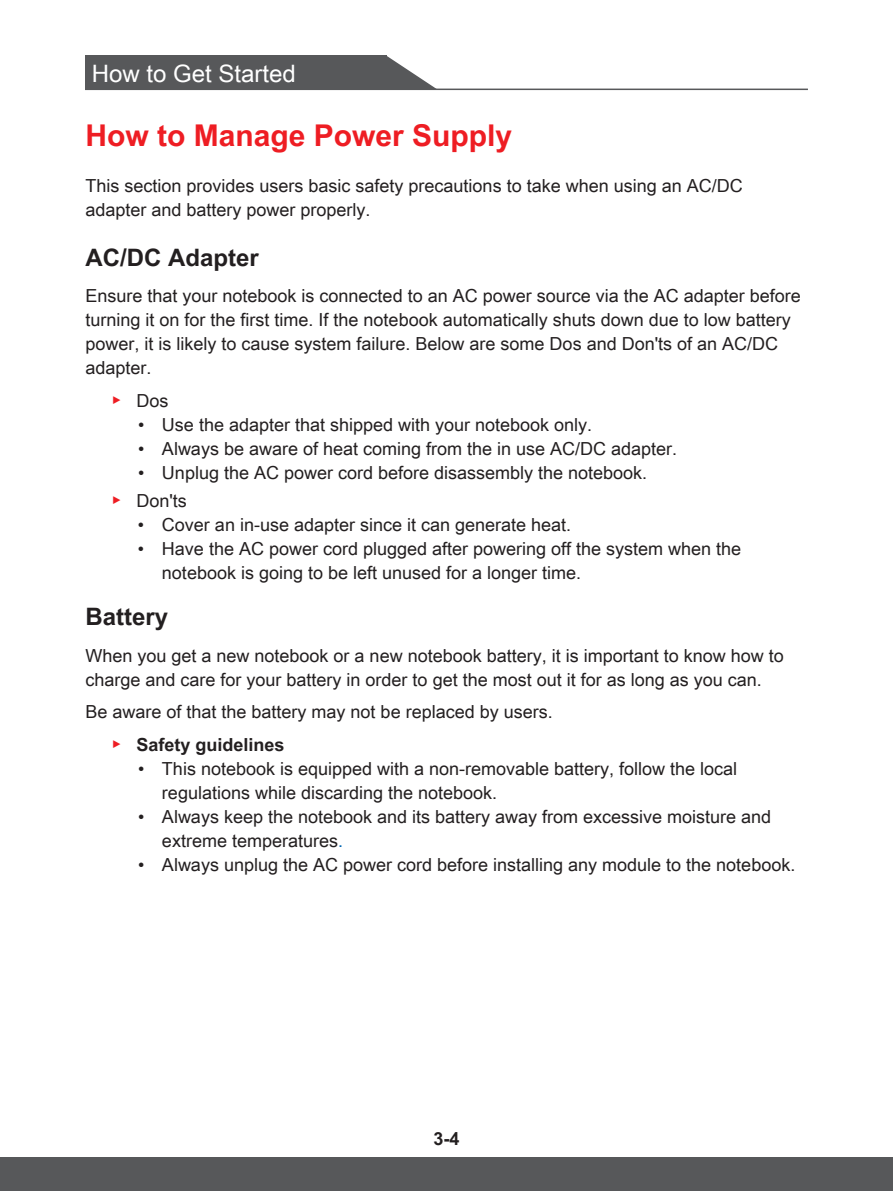
<style>
.page{position:relative;width:893px;height:1191px;background:#fff}
.page>*{position:absolute;margin:0;border:0;box-sizing:border-box;transform-origin:0 0}
.t1{font:700 30px "Arial Unicode MS";color:#ee1d23}
.t2{font:700 24px "Arial Unicode MS";color:#231f20}
.t3{font:24px "Arial Unicode MS";color:#fff}
.t4{font:18px/24px "Arial Unicode MS";color:#231f20}
.t5{font:700 18px "Arial Unicode MS";color:#231f20}
.s1{color:#ee1d23}
.s2{font-weight:700}
.s3{color:#0166b3}
</style>
<div class="page">
<div style="left:85px;top:56px;width:301px;height:34px;background:#57585a"></div>
<svg style="left:386px;top:56px;width:52px;height:33px"></svg>
<hr style="left:85px;top:89px;width:723px;height:1px;background:#57585a">
<div style="left:0;top:1157px;width:893px;height:34px;background:#57585a"></div>
<h2 class="t3" style="left:92px;top:56px;width:206px">How to Get Started</h2>
<h1 class="t1" style="left:85px;top:114px;width:428px">How to Manage Power Supply</h1>
<p class="t4" style="left:85px;top:173px;width:659px">This section provides users basic safety precautions to take when using an AC/DC adapter and battery power properly.</p>
<h2 class="t2" style="left:85px;top:239px;width:175px">AC/DC Adapter</h2>
<p class="t4" style="left:85px;top:284px;width:717px">Ensure that your notebook is connected to an AC power source via the AC adapter before turning it on for the first time. If the notebook automatically shuts down due to low battery power, it is likely to cause system failure. Below are some Dos and Don'ts of an AC/DC adapter.</p>
<p class="t4" style="left:111px;top:388px;width:59px"><span class="s1">▶</span> Dos</p>
<p class="t4" style="left:138px;top:412px;width:456px">• Use the adapter that shipped with your notebook only.</p>
<p class="t4" style="left:138px;top:436px;width:541px">• Always be aware of heat coming from the in use AC/DC adapter.</p>
<p class="t4" style="left:111px;top:458px;width:538px;line-height:28.2px;text-indent:27px">• Unplug the AC power cord before disassembly the notebook. <span class="s1">▶</span> Don'ts</p>
<p class="t4" style="left:138px;top:512px;width:435px">• Cover an in-use adapter since it can generate heat.</p>
<p class="t4" style="left:162px;top:536px;width:581px;text-indent:-24px">• Have the AC power cord plugged after powering off the system when the notebook is going to be left unused for a longer time.</p>
<h2 class="t2" style="left:85px;top:599px;width:84px">Battery</h2>
<p class="t4" style="left:85px;top:643px;width:700px">When you get a new notebook or a new notebook battery, it is important to know how to charge and care for your battery in order to get the most out it for as long as you can.</p>
<p class="t4" style="left:111px;top:695px;width:443px;line-height:32.4px;text-indent:-26px">Be aware of that the battery may not be replaced by users. <span class="s1">▶</span> <span class="s2">Safety guidelines</span></p>
<p class="t4" style="left:162px;top:756px;width:577px;text-indent:-24px">• This notebook is equipped with a non-removable battery, follow the local regulations while discarding the notebook.</p>
<p class="t4" style="left:162px;top:804px;width:611px;text-indent:-24px">• Always keep the notebook and its battery away from excessive moisture and extreme temperatures<span class="s3">.</span></p>
<p class="t4" style="left:138px;top:852px;width:659px">• Always unplug the AC power cord before installing any module to the notebook.</p>
<p class="t5" style="left:433px;top:1125px;width:28px">3-4</p>
</div>
